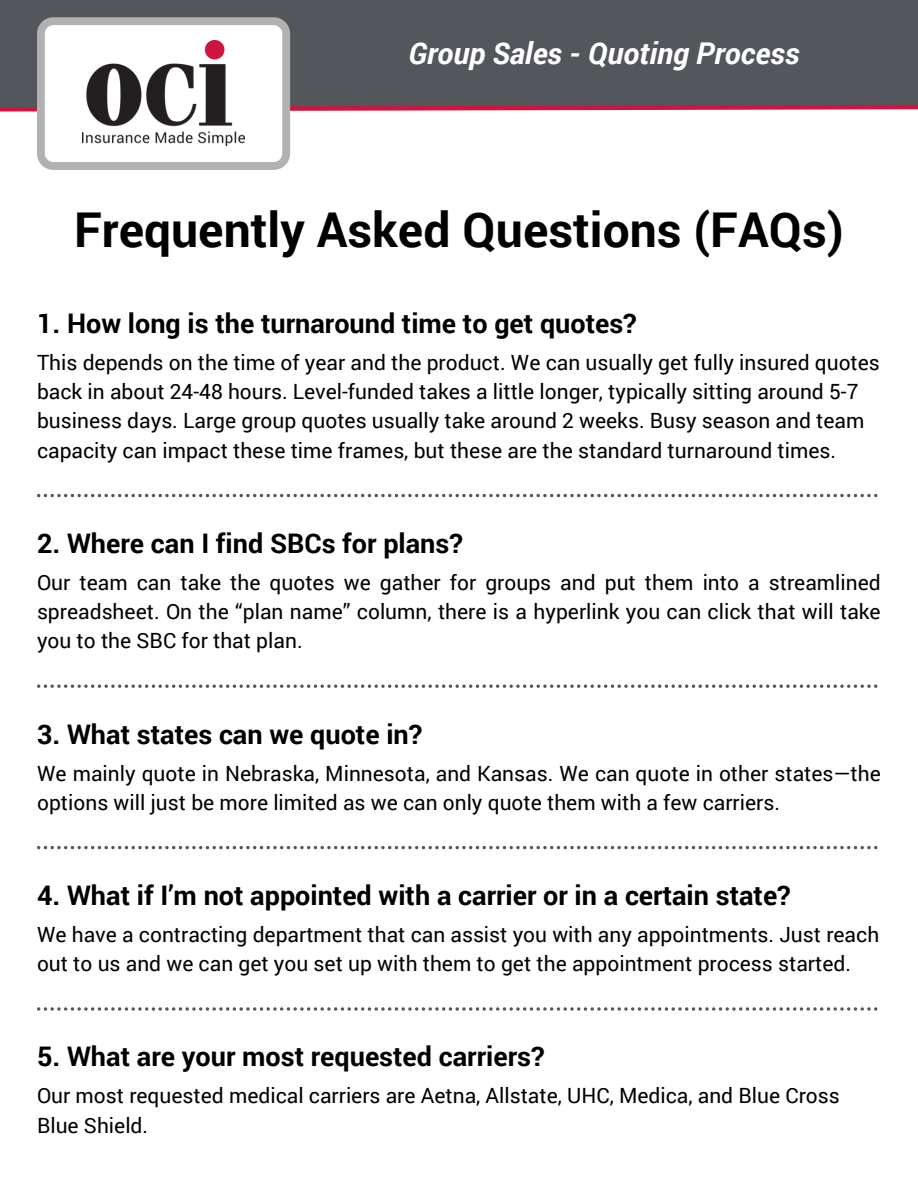
<style>
.page{position:relative;width:918px;height:1188px;background:#fff}
.page>*{position:absolute;margin:0;border:0;box-sizing:border-box;transform-origin:0 0}
.t1{font:700 48px "Roboto";color:#000}
.t2{font:italic 700 30px "Roboto";color:#fff}
.t3{font:700 27px "Roboto";color:#000}
.t4{font:21px/29.2px "Roboto";color:#000}
</style>
<div class="page">
<div style="left:0;top:0;width:918px;height:108px;background:#53565a"></div>
<svg style="left:0;top:17px;width:918px;height:153px"></svg>
<img style="left:83px;top:41px;width:161px;height:105px">
<svg style="left:37px;top:494px;width:840px;height:3px"></svg>
<svg style="left:37px;top:685px;width:840px;height:3px"></svg>
<svg style="left:37px;top:846px;width:840px;height:3px"></svg>
<svg style="left:37px;top:1007px;width:840px;height:4px"></svg>
<h3 class="t2" style="left:408px;top:33px;width:393px">Group Sales - Quoting Process</h3>
<p class="t1" style="left:74px;top:197px;width:771px">Frequently Asked Questions (FAQs)</p>
<p class="t3" style="left:37px;top:305px;width:601px">1. How long is the turnaround time to get quotes?</p>
<h2 class="t4" style="left:37px;top:347px;width:844px">This depends on the time of year and the product. We can usually get fully insured quotes back in about 24-48 hours. Level-funded takes a little longer, typically sitting around 5-7 business days. Large group quotes usually take around 2 weeks. Busy season and team capacity can impact these time frames, but these are the standard turnaround times.</h2>
<p class="t3" style="left:37px;top:525px;width:427px">2. Where can I find SBCs for plans?</p>
<p class="t4" style="left:37px;top:567px;width:845px;text-align:justify">Our team can take the quotes we gather for groups and put them into a streamlined spreadsheet. On the “plan name” column, there is a hyperlink you can click that will take you to the SBC for that plan.</p>
<h3 class="t3" style="left:37px;top:715px;width:387px">3. What states can we quote in?</h3>
<h1 class="t4" style="left:37px;top:758px;width:845px">We mainly quote in Nebraska, Minnesota, and Kansas. We can quote in other states—the options will just be more limited as we can only quote them with a few carriers.</h1>
<p class="t3" style="left:37px;top:877px;width:755px">4. What if I’m not appointed with a carrier or in a certain state?</p>
<p class="t4" style="left:37px;top:919px;width:844px">We have a contracting department that can assist you with any appointments. Just reach out to us and we can get you set up with them to get the appointment process started.</p>
<p class="t3" style="left:37px;top:1038px;width:509px">5. What are your most requested carriers?</p>
<h3 class="t4" style="left:37px;top:1081px;width:804px">Our most requested medical carriers are Aetna, Allstate, UHC, Medica, and Blue Cross<br>Blue Shield.</h3>
</div>
